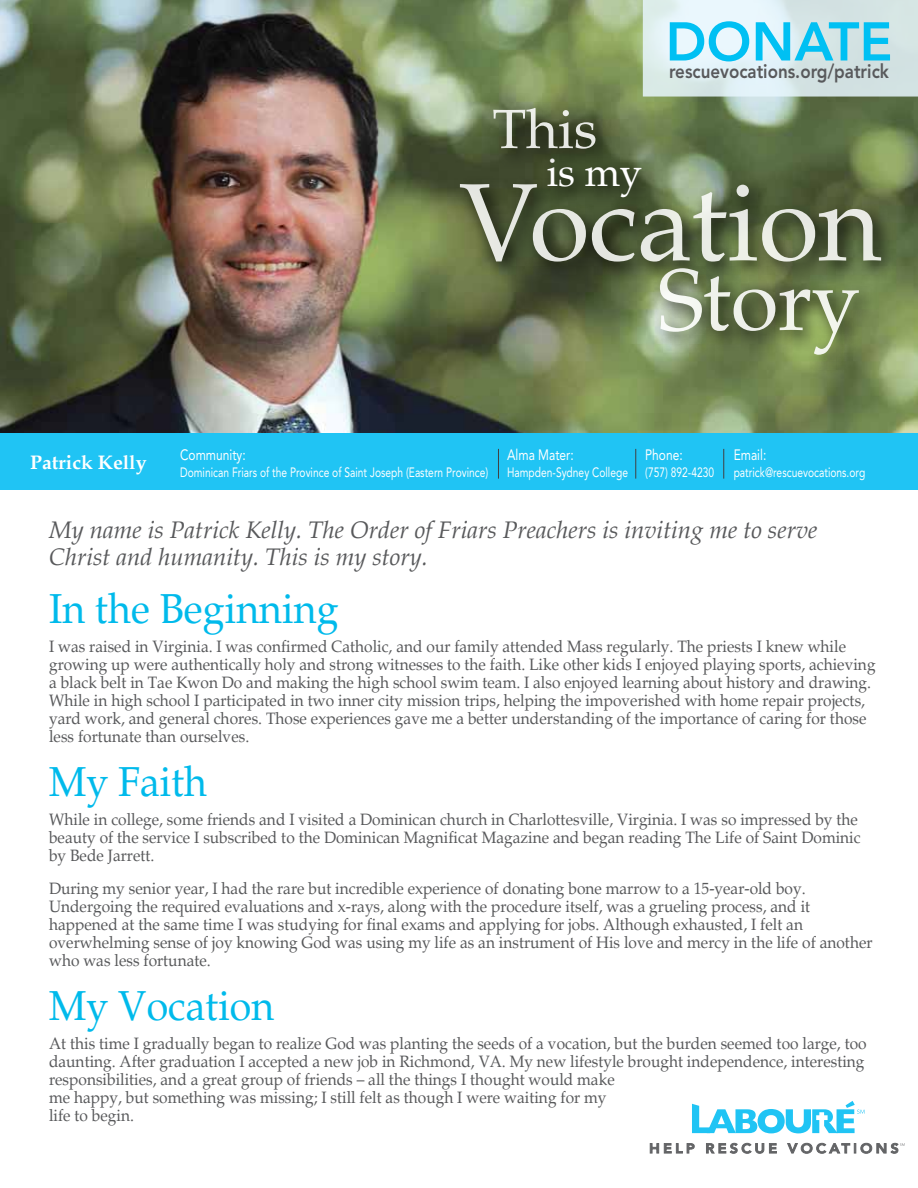
<style>
.page{position:relative;width:918px;height:1188px;background:#fff}
.page>*{position:absolute;margin:0;border:0;box-sizing:border-box;transform-origin:0 0}
.t1{font:110.4px "Palatino";letter-spacing:-.005em;color:#fff}
.t2{font:87px "Palatino";letter-spacing:-.005em;color:#fff}
.t3{font:55.35px "Palatino";color:#fff}
.t4{font:800 54px "Avenir LT Std";color:#00c0f3}
.t5{font:42px "Palatino";color:#00baeb;scale:.94 1}
.t6{font:40.05px "Palatino";color:#fff}
.t7{font:italic 24px/27px "Palatino";color:#58595b}
.t8{font:800 19.5px "Avenir LT Std";color:#58595b;scale:.87 1}
.t9{font:700 19.5px "Palatino";color:#fff}
.t10{font:16.5px/18px "Palatino";color:#58595b;scale:.94 1}
.t11{font:15px "Avenir LT Std";color:#fff;scale:.8 1}
.t12{font:13.5px "Avenir LT Std";color:#fff;scale:.76 1}
</style>
<div class="page">
<img style="left:0;top:0;width:918px;height:434px">
<svg style="left:541px;top:150px;width:120px;height:26px"></svg>
<svg style="left:485px;top:100px;width:132px;height:70px"></svg>
<svg style="left:452px;top:176px;width:450px;height:107px"></svg>
<svg style="left:652px;top:260px;width:228px;height:117px"></svg>
<div style="left:0;top:434px;width:918px;height:56px;background:#20c4f4"></div>
<svg style="left:643px;top:0;width:275px;height:97px"></svg>
<hr style="left:498px;top:449px;width:1px;height:30px;background:#414042">
<hr style="left:635px;top:449px;width:1px;height:30px;background:#414042">
<hr style="left:723px;top:449px;width:1px;height:30px;background:#414042">
<svg style="left:650px;top:1143px;width:45px;height:11px"></svg>
<svg style="left:706px;top:1143px;width:71px;height:11px"></svg>
<svg style="left:692px;top:1101px;width:172px;height:32px"></svg>
<svg style="left:787px;top:1143px;width:118px;height:11px"></svg>
<h3 class="t4" style="left:666px;top:10px;width:228px">DONATE</h3>
<p class="t8" style="left:669px;top:60px;width:254px">rescuevocations.org/patrick</p>
<h3 class="t3" style="left:492px;top:96px;width:106px">This</h3>
<h1 class="t1" style="left:459px;top:157px;width:425px">Vocation</h1>
<h2 class="t2" style="left:658px;top:249px;width:204px">Story</h2>
<h3 class="t6" style="left:547px;top:148px;width:97px">is my</h3>
<p class="t9" style="left:30px;top:451px;width:118px">Patrick Kelly</p>
<p class="t11" style="left:180px;top:446px;width:83px">Community:</p>
<p class="t11" style="left:507px;top:446px;width:85px">Alma Mater:</p>
<p class="t11" style="left:645px;top:446px;width:48px">Phone:</p>
<p class="t11" style="left:734px;top:446px;width:42px">Email:</p>
<p class="t12" style="left:180px;top:464px;width:407px">Dominican Friars of the Province of Saint Joseph (Eastern Province)</p>
<p class="t12" style="left:507px;top:464px;width:161px">Hampden-Sydney College</p>
<p class="t12" style="left:645px;top:464px;width:92px">(757) 892-4230</p>
<p class="t12" style="left:734px;top:464px;width:175px">patrick@rescuevocations.org</p>
<h3 class="t7" style="left:49px;top:517px;width:770px">My name is Patrick Kelly. The Order of Friars Preachers is inviting me to serve<br>Christ and humanity. This is my story.</h3>
<h3 class="t5" style="left:49px;top:584px;width:310px">In the Beginning</h3>
<p class="t10" style="left:49px;top:638px;width:881px">I was raised in Virginia. I was confirmed Catholic, and our family attended Mass regularly. The priests I knew while growing up were authentically holy and strong witnesses to the faith. Like other kids I enjoyed playing sports, achieving a black belt in Tae Kwon Do and making the high school swim team. I also enjoyed learning about history and drawing.<br>While in high school I participated in two inner city mission trips, helping the impoverished with home repair projects, yard work, and general chores. Those experiences gave me a better understanding of the importance of caring for those less fortunate than ourselves.</p>
<h3 class="t5" style="left:49px;top:757px;width:170px">My Faith</h3>
<p class="t10" style="left:49px;top:811px;width:865px">While in college, some friends and I visited a Dominican church in Charlottesville, Virginia. I was so impressed by the beauty of the service I subscribed to the Dominican Magnificat Magazine and began reading The Life of Saint Dominic by Bede Jarrett.</p>
<p class="t10" style="left:49px;top:880px;width:878px">During my senior year, I had the rare but incredible experience of donating bone marrow to a 15-year-old boy.<br>Undergoing the required evaluations and x-rays, along with the procedure itself, was a grueling process, and it happened at the same time I was studying for final exams and applying for jobs. Although exhausted, I felt an overwhelming sense of joy knowing God was using my life as an instrument of His love and mercy in the life of another who was less fortunate.</p>
<h3 class="t5" style="left:49px;top:981px;width:241px">My Vocation</h3>
<p class="t10" style="left:49px;top:1035px;width:871px">At this time I gradually began to realize God was planting the seeds of a vocation, but the burden seemed too large, too daunting. After graduation I accepted a new job in Richmond, VA. My new lifestyle brought independence, interesting responsibilities, and a great group of friends – all the things I thought would make<br>me happy, but something was missing; I still felt as though I were waiting for my<br>life to begin.</p>
</div>
